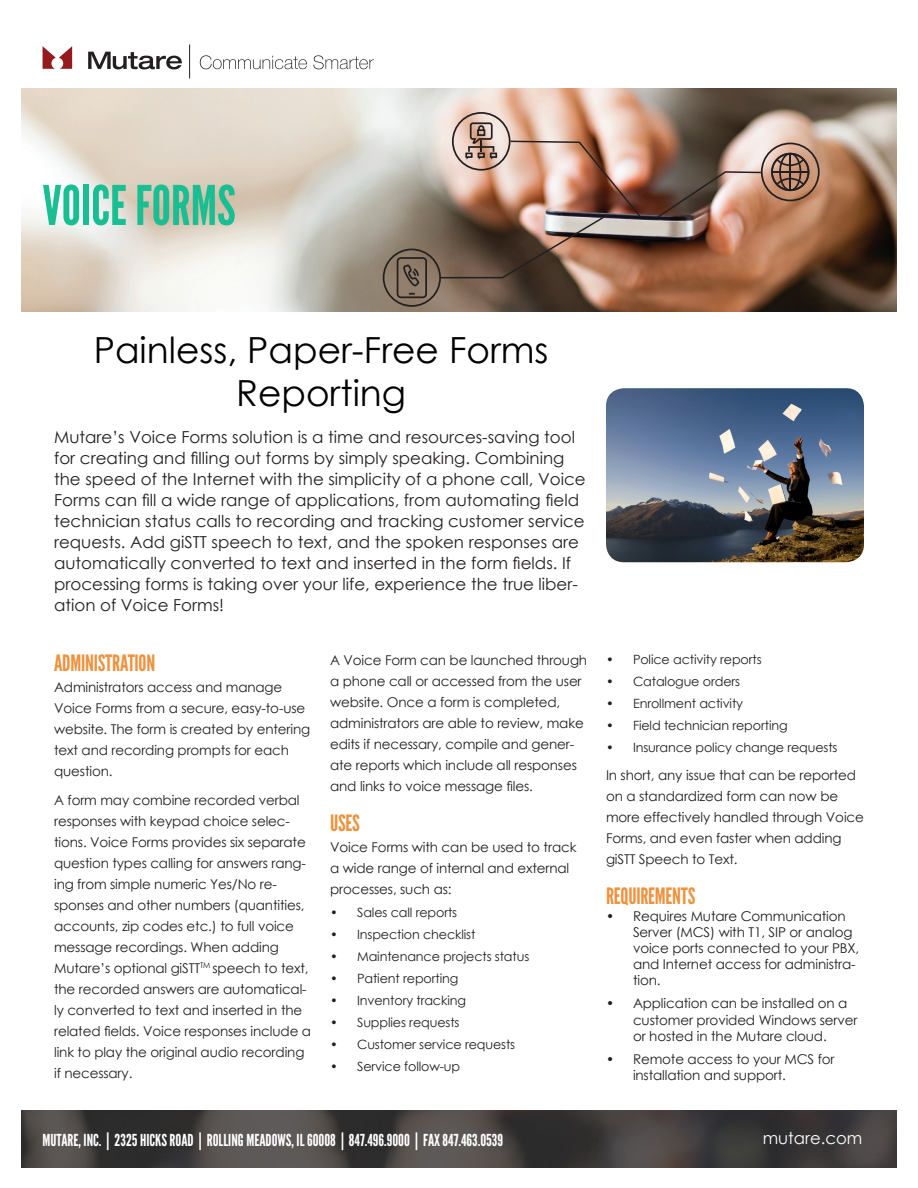
<style>
.page{position:relative;width:918px;height:1188px;background:#fff}
.page>*{position:absolute;margin:0;border:0;box-sizing:border-box;transform-origin:0 0}
.t1{font:54.6px "League Gothic";color:#19bf92}
.t2{font:36px/43.2px "Century Gothic";color:#000;text-align:center}
.Mian_Body_Text{font:22.5px "League Gothic";letter-spacing:-.01em;color:#ee923e}
.Mian_Body_Text-2{font:16.5px/21px "Century Gothic";color:#231f20}
.t3{font:16.5px "League Gothic";color:#fff}
.t4{font:16.5px "Century Gothic";color:#fff}
.Mian_Body_Text-3{font:13.5px/21px "Century Gothic";letter-spacing:-.01em;color:#231f20}
.t5{font:12.75px "Century Gothic";letter-spacing:-.01em;color:#231f20}
</style>
<div class="page">
<img style="left:21px;top:1111px;width:875px;height:57px">
<img style="left:21px;top:88px;width:875px;height:223px">
<img style="left:439px;top:140px;width:323px;height:139px">
<svg style="left:452px;top:112px;width:59px;height:59px;background:#c5aea3"></svg>
<svg style="left:383px;top:249px;width:58px;height:58px;background:#7a6b5c"></svg>
<svg style="left:761px;top:143px;width:59px;height:58px;background:#ab8570"></svg>
<hr style="left:789px;top:154px;width:2px;height:36px;background:#231f20">
<hr style="left:772px;top:171px;width:37px;height:2px;background:#231f20">
<svg style="left:43px;top:46px;width:29px;height:23px"></svg>
<svg style="left:88px;top:52px;width:94px;height:17px"></svg>
<hr style="left:189px;top:44px;width:1px;height:35px;background:#231f20">
<svg style="left:200px;top:55px;width:107px;height:14px"></svg>
<svg style="left:313px;top:55px;width:61px;height:14px"></svg>
<img style="left:606px;top:388px;width:258px;height:174px">
<p class="t1" style="left:43px;top:173px;width:195px">VOICE FORMS</p>
<p class="t2" style="left:94px;top:328px;width:456px">Painless, Paper-Free Forms<br>Reporting</p>
<p class="Mian_Body_Text-2" style="left:54px;top:426px;width:533px">Mutare’s Voice Forms solution is a time and resources-saving tool for creating and filling out forms by simply speaking. Combining the speed of the Internet with the simplicity of a phone call, Voice Forms can fill a wide range of applications, from automating field technician status calls to recording and tracking customer service requests. Add giSTT speech to text, and the spoken responses are automatically converted to text and inserted in the form fields. If processing forms is taking over your life, experience the true liber&shy;ation of Voice Forms!</p>
<p class="Mian_Body_Text" style="left:54px;top:650px;width:103px">ADMINISTRATION</p>
<p class="Mian_Body_Text-3" style="left:54px;top:676px;width:258px">Administrators access and manage<br>Voice Forms from a secure, easy-to-use website. The form is created by entering text and recording prompts for each question.</p>
<p class="Mian_Body_Text-3" style="left:54px;top:789px;width:259px">A form may combine recorded verbal responses with keypad choice selec&shy;tions. Voice Forms provides six separate question types calling for answers rang&shy;ing from simple numeric Yes/No re&shy;sponses and other numbers (quantities, accounts, zip codes etc.) to full voice message recordings. When adding Mutare’s optional giSTT<sup>TM</sup> speech to text, the recorded answers are automatical&shy;ly converted to text and inserted in the related fields. Voice responses include a link to play the original audio recording if necessary.</p>
<p class="Mian_Body_Text-3" style="left:330px;top:649px;width:259px">A Voice Form can be launched through a phone call or accessed from the user website. Once a form is completed, administrators are able to review, make edits if necessary, compile and gener&shy;ate reports which include all responses and links to voice message files.</p>
<p class="Mian_Body_Text" style="left:330px;top:810px;width:31px">USES</p>
<p class="Mian_Body_Text-3" style="left:330px;top:837px;width:248px">Voice Forms with can be used to track a wide range of internal and external processes, such as:</p>
<p class="t5" style="left:330px;top:903px;width:129px">• Sales call reports</p>
<p class="t5" style="left:330px;top:925px;width:147px">• Inspection checklist</p>
<p class="t5" style="left:330px;top:947px;width:201px">• Maintenance projects status</p>
<p class="t5" style="left:330px;top:970px;width:130px">• Patient reporting</p>
<p class="t5" style="left:330px;top:992px;width:137px">• Inventory tracking</p>
<p class="t5" style="left:330px;top:1014px;width:131px">• Supplies requests</p>
<p class="t5" style="left:330px;top:1036px;width:187px">• Customer service requests</p>
<p class="t5" style="left:330px;top:1058px;width:132px">• Service follow-up</p>
<p class="t5" style="left:606px;top:651px;width:157px">• Police activity reports</p>
<p class="t5" style="left:606px;top:673px;width:136px">• Catalogue orders</p>
<p class="t5" style="left:606px;top:695px;width:139px">• Enrollment activity</p>
<p class="t5" style="left:606px;top:717px;width:183px">• Field technician reporting</p>
<p class="t5" style="left:606px;top:739px;width:233px">• Insurance policy change requests</p>
<p class="Mian_Body_Text-3" style="left:606px;top:764px;width:259px">In short, any issue that can be reported on a standardized form can now be more effectively handled through Voice Forms, and even faster when adding giSTT Speech to Text.</p>
<p class="Mian_Body_Text" style="left:606px;top:883px;width:91px">REQUIREMENTS</p>
<p class="Mian_Body_Text-3" style="left:633px;top:908px;width:228px;line-height:16.2px;text-indent:-27px">• Requires Mutare Communication<br>Server (MCS) with T1, SIP or analog voice ports connected to your PBX, and Internet access for administra&shy;tion.</p>
<p class="Mian_Body_Text-3" style="left:633px;top:995px;width:226px;line-height:16.2px;text-indent:-27px">• Application can be installed on a customer provided Windows server or hosted in the Mutare cloud.</p>
<p class="Mian_Body_Text-3" style="left:633px;top:1051px;width:203px;line-height:16.2px;text-indent:-27px">• Remote access to your MCS for installation and support.</p>
<p class="t3" style="left:43px;top:1130px;width:462px">MUTARE, INC. | 2325 HICKS ROAD | ROLLING MEADOWS, IL 60008 | 847.496.9000 | FAX 847.463.0539</p>
<p class="t4" style="left:763px;top:1127px;width:101px">mutare.com</p>
</div>
